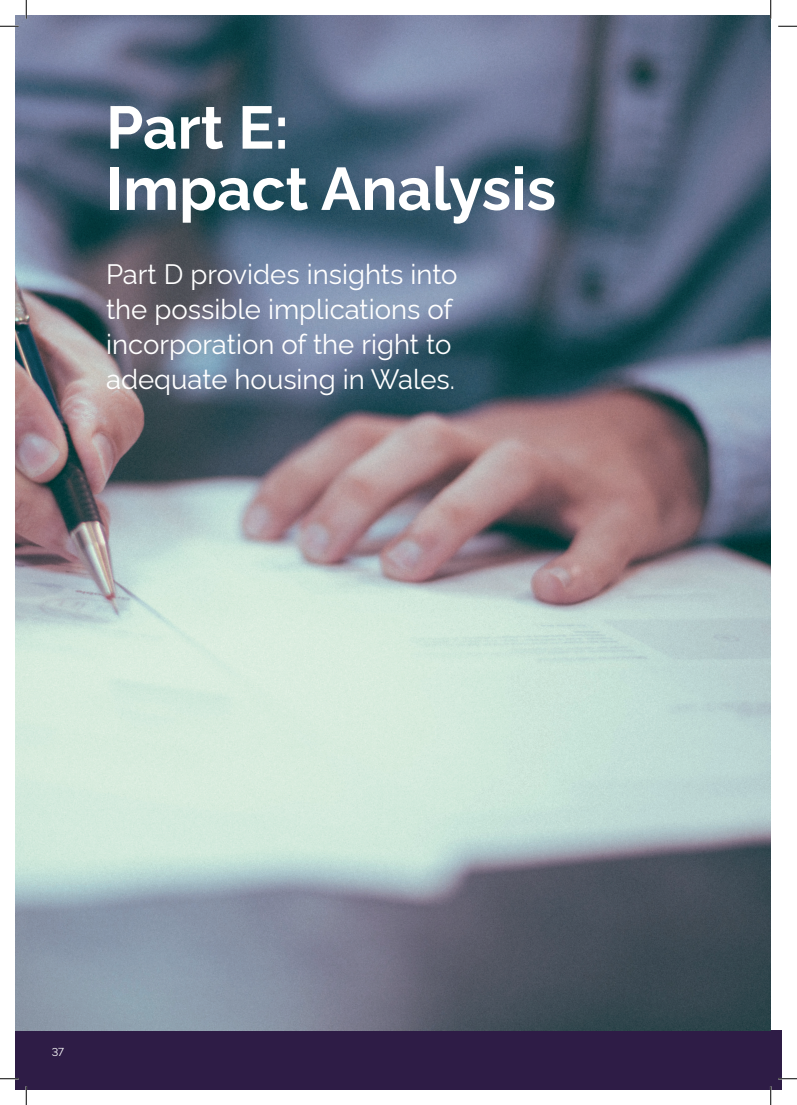
<style>
.page{position:relative;width:797px;height:1105px;background:#fff}
.page>*{position:absolute;margin:0;border:0;box-sizing:border-box;transform-origin:0 0}
.t1{font:700 60px/61.2px "Rawline";color:#fff}
.t2{font:27.5px/35px "Rawline";color:#fff}
.t3{font:11.25px "Rawline";color:#fff}
</style>
<div class="page">
<div style="left:16px;top:1030px;width:765px;height:59px;background:#2e1c46"></div>
<img style="left:16px;top:16px;width:754px;height:1014px">
<svg style="left:0;top:25px;width:19px;height:2px"></svg>
<svg style="left:778px;top:25px;width:19px;height:2px"></svg>
<svg style="left:0;top:1078px;width:19px;height:1px"></svg>
<svg style="left:778px;top:1078px;width:19px;height:1px"></svg>
<svg style="left:25px;top:0;width:2px;height:19px"></svg>
<svg style="left:25px;top:1086px;width:2px;height:19px"></svg>
<svg style="left:770px;top:0;width:1px;height:19px"></svg>
<svg style="left:770px;top:1086px;width:1px;height:19px"></svg>
<h1 class="t1" style="left:106px;top:91px;width:452px">Part E:<br>Impact Analysis</h1>
<p class="t2" style="left:106px;top:254px;width:353px">Part D provides insights into the possible implications of incorporation of the right to adequate housing in Wales.</p>
<p class="t3" style="left:52px;top:1043px;width:14px">37</p>
</div>
